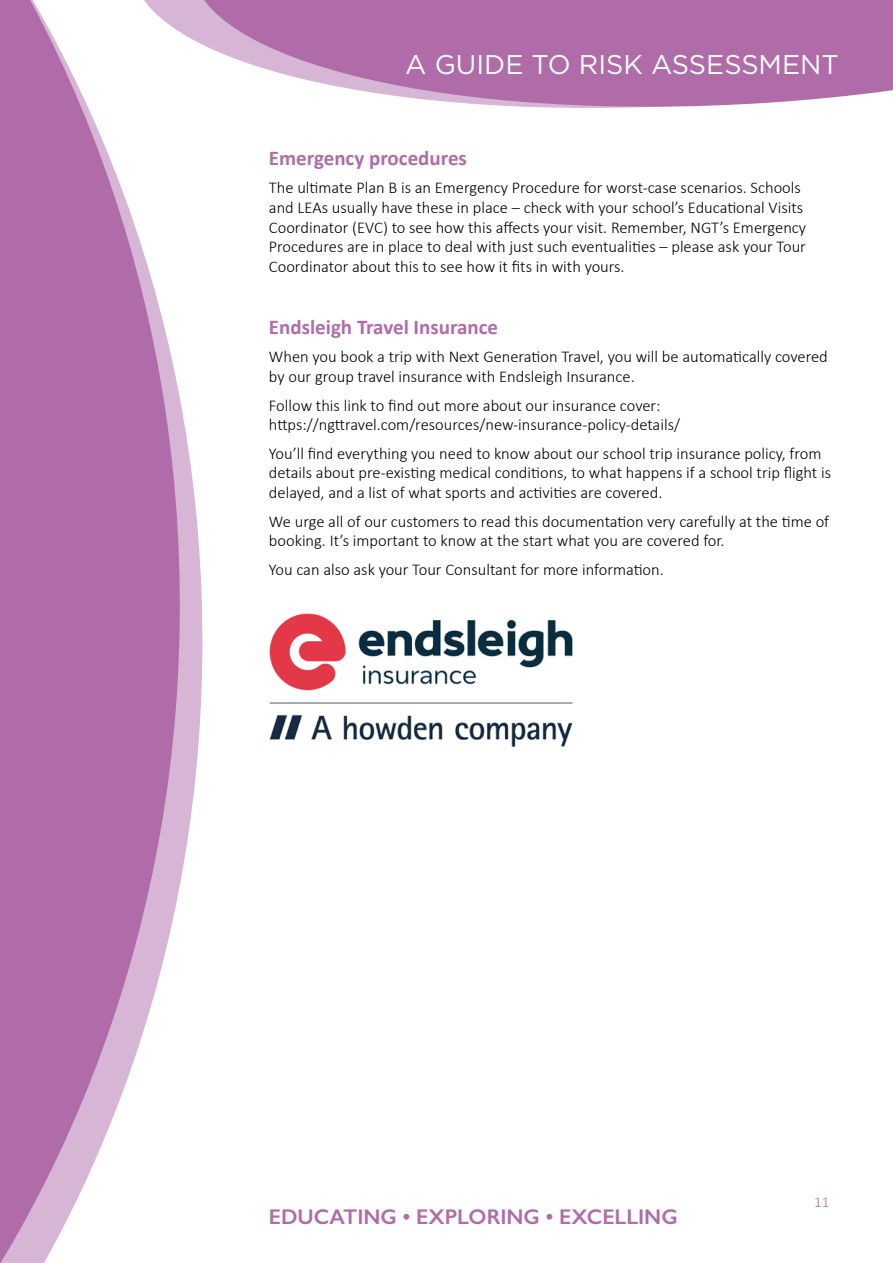
<style>
.page{position:relative;width:893px;height:1263px;background:#fff}
.page>*{position:absolute;margin:0;border:0;box-sizing:border-box;transform-origin:0 0}
.t1{font:27px "Gotham";color:#fff}
.t2{font:600 21.3px "Gill Sans";color:#b06ba9}
.t3{font:700 21px "Calibri";color:#b06ba9}
.t4{font:300 16.5px/19.8px "Calibri";color:#000}
.t5{font:300 15px "Calibri";color:#b06ba9}
</style>
<div class="page">
<svg style="left:187px;top:441px;width:16px;height:401px;fill:#d7b5d4"></svg>
<svg style="left:0;top:0;width:187px;height:1263px;fill:#b06ba9"></svg>
<svg style="left:128px;top:0;width:59px;height:124px"></svg>
<svg style="left:187px;top:0;width:706px;height:108px;background:#bd83b7"></svg>
<img style="left:269px;top:613px;width:304px;height:134px">
<h1 class="t1" style="left:405px;top:49px;width:435px">A GUIDE TO RISK ASSESSMENT</h1>
<p class="t3" style="left:269px;top:143px;width:200px">Emergency procedures</p>
<p class="t4" style="left:269px;top:177px;width:539px">The ultimate Plan B is an Emergency Procedure for worst-case scenarios. Schools and LEAs usually have these in place – check with your school’s Educational Visits Coordinator (EVC) to see how this affects your visit. Remember, NGT’s Emergency Procedures are in place to deal with just such eventualities – please ask your Tour Coordinator about this to see how it fits in with yours.</p>
<p class="t3" style="left:269px;top:312px;width:231px">Endsleigh Travel Insurance</p>
<p class="t4" style="left:269px;top:347px;width:560px">When you book a trip with Next Generation Travel, you will be automatically covered by our group travel insurance with Endsleigh Insurance.</p>
<p class="t4" style="left:269px;top:395px;width:413px">Follow this link to find out more about our insurance cover: https://ngttravel.com/resources/new-insurance-policy-details/</p>
<p class="t4" style="left:269px;top:443px;width:564px">You’ll find everything you need to know about our school trip insurance policy, from details about pre-existing medical conditions, to what happens if a school trip flight is delayed, and a list of what sports and activities are covered.</p>
<p class="t4" style="left:269px;top:511px;width:562px">We urge all of our customers to read this documentation very carefully at the time of booking. It’s important to know at the start what you are covered for.</p>
<p class="t4" style="left:269px;top:559px;width:396px">You can also ask your Tour Consultant for more information.</p>
<p class="t2" style="left:269px;top:1204px;width:410px">EDUCATING • EXPLORING • EXCELLING</p>
<p class="t5" style="left:814px;top:1193px;width:17px">11</p>
</div>
